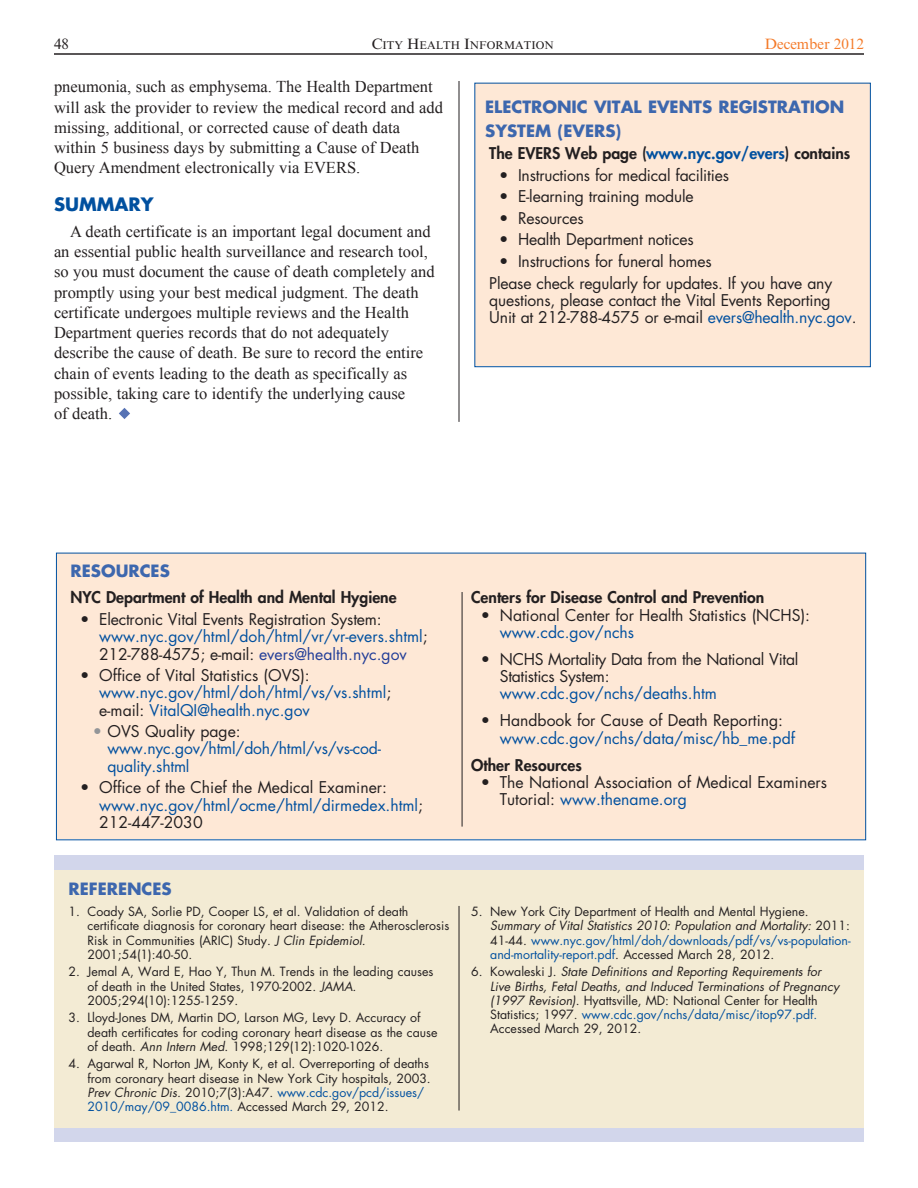
<style>
.page{position:relative;width:918px;height:1188px;background:#fff}
.page>*{position:absolute;margin:0;border:0;box-sizing:border-box;transform-origin:0 0}
.t1{font:700 18px "Futura Std";color:#01509f}
.t2{font:16.5px/20.2px "Times New Roman";color:#231f20}
.t3{font:700 16.5px/23.2px "Futura Std";color:#3d67ae}
.t4{font:15.75px/17.2px "Futura Std";letter-spacing:-.01em;color:#231f20}
.t5{font:15.75px/17.2px "Futura Std";color:#01509f}
.t6{font:800 15.75px "Futura Std";color:#231f20}
.t7{font:15px "Times New Roman MT Std";color:#f47b2a}
.t8{font:15px "Times New Roman MT Std";color:#231f20}
.t9{font:12.3px/14.2px "Futura Std";color:#231f20}
.t10{font:italic 12.3px/14.2px "Futura Std";color:#231f20}
.t11{font:11.25px "Times New Roman MT Std";color:#231f20}
.s1{font-size:15px}
.s2{color:#01509f}
.s3{color:#233e98}
.s4{color:#231f20}
.s5{color:#939598}
.s6{font-style:italic}
.s7{font-style:normal}
.s8{font-style:normal;color:#01509f}
</style>
<div class="page">
<hr style="left:54px;top:53px;width:810px;height:2px;background:#231f20">
<svg style="left:119px;top:408px;width:11px;height:11px"></svg>
<hr style="left:459px;top:81px;width:1px;height:341px;background:#231f20">
<div style="left:54px;top:856px;width:810px;height:286px;background:#d2d6eb"></div>
<div style="left:54px;top:870px;width:810px;height:258px;background:#f3ebd4"></div>
<hr style="left:459px;top:906px;width:1px;height:205px;background:#231f20">
<div style="left:57px;top:553px;width:808px;height:286px;background:#fee8d6"></div>
<hr style="left:462px;top:592px;width:1px;height:235px;background:#231f20">
<div style="left:475px;top:84px;width:395px;height:282px;background:#fee8d6"></div>
<div style="left:474px;top:83px;width:397px;height:284px;border:1px solid #01509f"></div>
<p class="t8" style="left:54px;top:39px;width:16px">48</p>
<p class="t11" style="left:372px;top:41px;width:183px"><span class="s1">C</span>ITY <span class="s1">H</span>EALTH <span class="s1">I</span>NFORMATION</p>
<p class="t7" style="left:765px;top:39px;width:101px">December 2012</p>
<p class="t2" style="left:54px;top:77px;width:390px">pneumonia, such as emphysema. The Health Department will ask the provider to review the medical record and add missing, additional, or corrected cause of death data within 5 business days by submitting a Cause of Death Query amendment electronically via EVERS.</p>
<h1 class="t1" style="left:54px;top:196px;width:101px">SUMMARY</h1>
<p class="t2" style="left:54px;top:221px;width:382px;text-indent:16px">a death certificate is an important legal document and an essential public health surveillance and research tool, so you must document the cause of death completely and promptly using your best medical judgment. The death certificate undergoes multiple reviews and the Health Department queries records that do not adequately describe the cause of death. Be sure to record the entire chain of events leading to the death as specifically as possible, taking care to identify the underlying cause<br>of death.</p>
<h2 class="t3" style="left:485px;top:97px;width:361px">ELECTRONIC VITAL EVENTS REGISTRATION<br>SYSTEM (EVERS)</h2>
<p class="t6" style="left:489px;top:146px;width:363px">The EVERS Web page (<span class="s2">www.nyc.gov/evers</span>) contains</p>
<p class="t4" style="left:499px;top:168px;width:231px">• Instructions for medical facilities</p>
<p class="t4" style="left:499px;top:189px;width:196px">• E-learning training module</p>
<p class="t4" style="left:499px;top:211px;width:86px">• Resources</p>
<p class="t4" style="left:499px;top:232px;width:196px">• Health Department notices</p>
<p class="t4" style="left:489px;top:252px;width:344px;line-height:21.6px;text-indent:10px">• Instructions for funeral homes<br>Please check regularly for updates. If you have any</p>
<p class="t4" style="left:489px;top:293px;width:369px">questions, please contact the Vital Events Reporting<br>Unit at 212-788-4575 or e-mail <span class="s2">evers@health.nyc.gov</span>.</p>
<h2 class="t3" style="left:71px;top:561px;width:101px">RESOURCES</h2>
<p class="t6" style="left:70px;top:590px;width:328px">NYC Department of Health and Mental Hygiene</p>
<p class="t4" style="left:99px;top:612px;width:330px;text-indent:-19px">• Electronic Vital Events Registration System: <span class="s2">www.nyc.gov/html/doh/html/vr/vr-evers.shtml</span>;<br>212-788-4575; e-mail: <span class="s3">evers@health.nyc.gov</span></p>
<p class="t5" style="left:99px;top:668px;width:294px;text-indent:-19px"><span class="s4">• Office of Vital Statistics (OVS): </span>www.nyc.gov/html/doh/html/vs/vs.shtml<span class="s4">; e-mail:</span> VitalQI@health.nyc.gov</p>
<p class="t5" style="left:107px;top:724px;width:275px;text-indent:-15px"><span class="s5">•</span> <span class="s4">OVS Quality page: </span>www.nyc.gov/html/doh/html/vs/vs-cod&shy;quality.shtml</p>
<p class="t4" style="left:99px;top:780px;width:325px;text-indent:-19px">• Office of the Chief the Medical Examiner: <span class="s2">www.nyc.gov/html/ocme/html/dirmedex.html</span>;<br>212-447-2030</p>
<h2 class="t3" style="left:69px;top:879px;width:105px">REFERENCES</h2>
<p class="t9" style="left:87px;top:905px;width:363px;text-indent:-19px">1. Coady SA, Sorlie PD, Cooper LS, et al. Validation of death certificate diagnosis for coronary heart disease: the Atherosclerosis Risk in Communities (ARIC) Study. <span class="s6">J Clin Epidemiol.<br></span>2001;54(1):40-50.</p>
<p class="t9" style="left:87px;top:966px;width:348px;text-indent:-19px">2. Jemal A, Ward E, Hao Y, Thun M. Trends in the leading causes of death in the United States, 1970-2002. <span class="s6">JAMA.<br></span>2005;294(10):1255-1259.</p>
<p class="t9" style="left:87px;top:1012px;width:352px;text-indent:-19px">3. Lloyd-Jones DM, Martin DO, Larson MG, Levy D. Accuracy of death certificates for coding coronary heart disease as the cause of death. <span class="s6">Ann Intern Med</span>. 1998;129(12):1020-1026.</p>
<p class="t9" style="left:87px;top:1058px;width:345px;text-indent:-19px">4. Agarwal R, Norton JM, Konty K, et al. Overreporting of deaths from coronary heart disease in New York City hospitals, 2003.<br><span class="s6">Prev Chronic Dis.</span> 2010;7(3):A47. <span class="s2">www.cdc.gov/pcd/issues/ 2010/may/09_0086.htm.</span> Accessed March 29, 2012.</p>
<p class="t6" style="left:471px;top:590px;width:295px">Centers for Disease Control and Prevention</p>
<p class="t4" style="left:481px;top:608px;width:331px">• National Center for Health Statistics (NCHS):</p>
<p class="t5" style="left:500px;top:625px;width:136px">www.cdc.gov/nchs</p>
<p class="t4" style="left:500px;top:652px;width:300px;text-indent:-19px">• NCHS Mortality Data from the National Vital<br>Statistics System:</p>
<p class="t5" style="left:500px;top:686px;width:219px">www.cdc.gov/nchs/deaths.htm</p>
<p class="t4" style="left:481px;top:713px;width:304px">• Handbook for Cause of Death Reporting:</p>
<p class="t5" style="left:500px;top:731px;width:297px">www.cdc.gov/nchs/data/misc/hb_me.pdf</p>
<p class="t6" style="left:471px;top:757px;width:112px">Other Resources</p>
<p class="t4" style="left:500px;top:775px;width:329px;text-indent:-19px">• The National Association of Medical Examiners<br>Tutorial: <span class="s2">www.thename.org</span></p>
<p class="t9" style="left:490px;top:905px;width:362px;text-indent:-19px">5. New York City Department of Health and Mental Hygiene.<br><span class="s6">Summary of Vital Statistics 2010: Population and Mortality:</span> 2011:<br>41-44. <span class="s2">www.nyc.gov/html/doh/downloads/pdf/vs/vs-population&shy;and-mortality-report.pdf</span>. Accessed March 28, 2012.</p>
<p class="t10" style="left:490px;top:966px;width:350px;text-indent:-19px"><span class="s7">6. Kowaleski J.</span> State Definitions and Reporting Requirements for Live Births, Fetal Deaths, and Induced Terminations of Pregnancy (1997 Revision)<span class="s7">. Hyattsville, MD: National Center for Health Statistics; 1997.</span> <span class="s8">www.cdc.gov/nchs/data/misc/itop97.pdf.<br></span><span class="s7">Accessed March 29, 2012.</span></p>
</div>
